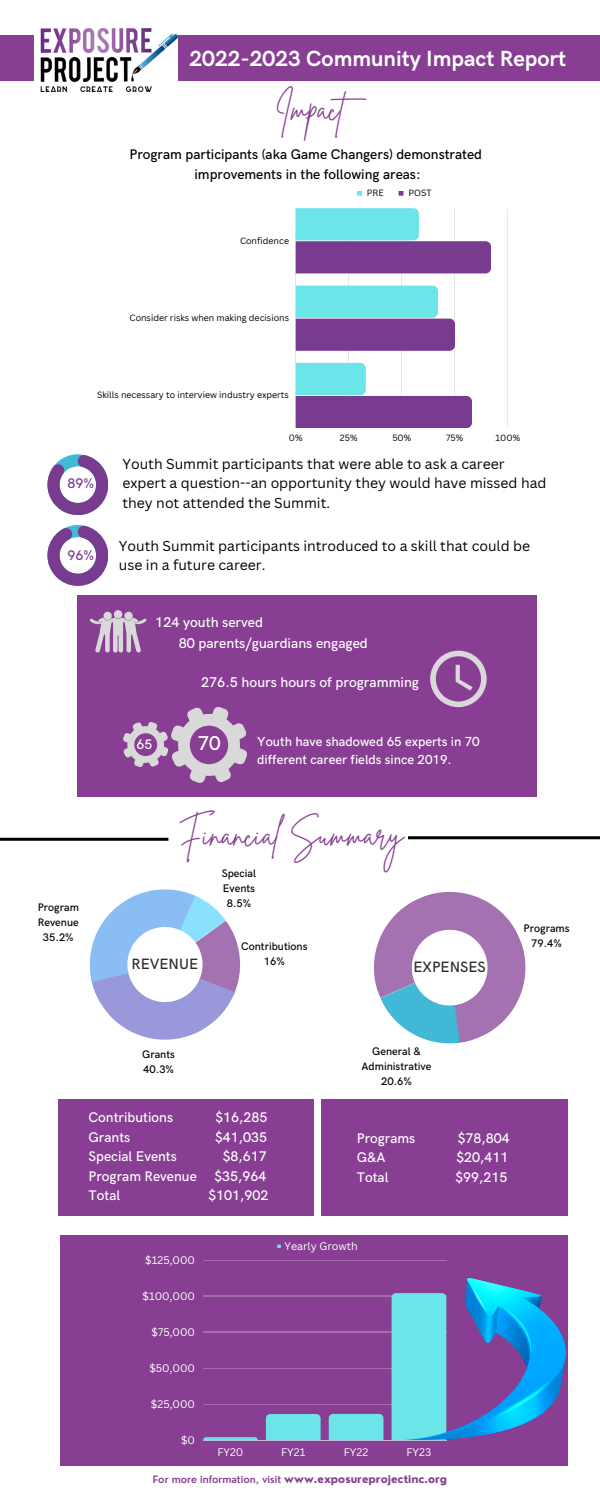
<style>
.page{position:relative;width:600px;height:1500px;background:#fff}
.page>*{position:absolute;margin:0;border:0;box-sizing:border-box;transform-origin:0 0}
.t1{font:32px "Brittany Signature";color:#883e93}
.t2{font:700 22px "HK Grotesk";color:#fff}
.t3{font:500 20.2px "HK Grotesk";color:#fff}
.t4{font:500 15px "HK Grotesk";color:#2b2d27}
.t5{font:500 14.2px "HK Grotesk";color:#fff}
.t6{font:14px/19.5px "Canva Sans";color:#000}
.t7{font:500 14px "HK Grotesk";color:#fff}
.t8{font:500 14px "HK Grotesk";color:#000}
.t9{font:500 14px "HK Grotesk";color:#783b90}
.t10{font:500 13.9px "HK Grotesk";color:#fff}
.t11{font:500 13.1px/17.9px "HK Grotesk";color:#fff}
.t12{font:500 11px/15px "HK Grotesk";color:#000;text-align:center}
.t13{font:10.7px "Canva Sans";color:#fff}
.t14{font:800 10px "Nourd";color:#883e93}
.t15{font:8.8px "Canva Sans";color:#000}
.s1{font-weight:600}
</style>
<div class="page">
<div style="left:0;top:35px;width:600px;height:45px;background:#883e93"></div>
<img style="left:34px;top:28px;width:144px;height:63px">
<svg style="left:89px;top:889px;width:152px;height:151px"></svg>
<svg style="left:374px;top:891px;width:152px;height:153px"></svg>
<hr style="left:0;top:838px;width:168px;height:3px;background:#000">
<hr style="left:408px;top:836px;width:192px;height:3px;background:#000">
<svg style="left:357px;top:191px;width:5px;height:5px"></svg>
<svg style="left:399px;top:191px;width:4px;height:5px"></svg>
<svg style="left:296px;top:208px;width:212px;height:220px"></svg>
<svg style="left:296px;top:208px;width:195px;height:65px"></svg>
<svg style="left:296px;top:286px;width:159px;height:65px;background:#7c92bd"></svg>
<svg style="left:296px;top:363px;width:176px;height:65px"></svg>
<svg style="left:47px;top:454px;width:61px;height:61px"></svg>
<svg style="left:47px;top:525px;width:61px;height:61px"></svg>
<div style="left:58px;top:1099px;width:510px;height:116px;background:#883e93"></div>
<div style="left:314px;top:1099px;width:6px;height:116px;background:#fff"></div>
<div style="left:78px;top:596px;width:459px;height:201px;background:#883e93"></div>
<svg style="left:123px;top:707px;width:124px;height:76px"></svg>
<svg style="left:90px;top:610px;width:56px;height:43px"></svg>
<svg style="left:430px;top:651px;width:57px;height:56px"></svg>
<div style="left:60px;top:1236px;width:508px;height:230px;background:#883e93"></div>
<svg style="left:277px;top:1245px;width:4px;height:3px"></svg>
<hr style="left:203px;top:1260px;width:243px;height:1px;background:#fff">
<hr style="left:203px;top:1296px;width:243px;height:1px;background:#fff">
<hr style="left:203px;top:1332px;width:243px;height:1px;background:#fff">
<hr style="left:203px;top:1368px;width:243px;height:1px;background:#fff">
<hr style="left:203px;top:1404px;width:243px;height:1px;background:#fff">
<hr style="left:203px;top:1440px;width:243px;height:1px;background:#fff">
<svg style="left:203px;top:1437px;width:55px;height:3px"></svg>
<svg style="left:266px;top:1414px;width:55px;height:26px"></svg>
<svg style="left:329px;top:1414px;width:54px;height:26px"></svg>
<div style="left:392px;top:1293px;width:14px;height:147px;background:#6ce5e8"></div>
<img style="left:406px;top:1279px;width:160px;height:161px">
<p class="t2" style="left:190px;top:47px;width:378px">2022-2023 Community Impact Report</p>
<p class="t1" style="left:275px;top:88px;width:101px">Impact</p>
<p class="t8" style="left:129px;top:147px;width:354px">Program participants (aka Game Changers) demonstrated</p>
<p class="t8" style="left:194px;top:166px;width:228px">improvements in the following areas:</p>
<p class="t15" style="left:240px;top:234px;width:51px">Confidence</p>
<p class="t15" style="left:129px;top:312px;width:161px">Consider risks when making decisions</p>
<p class="t15" style="left:97px;top:389px;width:193px">Skills necessary to interview industry experts</p>
<p class="t15" style="left:367px;top:187px;width:18px">PRE</p>
<p class="t15" style="left:408px;top:187px;width:25px">POST</p>
<p class="t9" style="left:67px;top:475px;width:28px">89%</p>
<p class="t15" style="left:289px;top:431px;width:15px">0%</p>
<p class="t15" style="left:340px;top:431px;width:19px">25%</p>
<p class="t15" style="left:392px;top:431px;width:20px">50%</p>
<p class="t15" style="left:446px;top:431px;width:19px">75%</p>
<p class="t15" style="left:496px;top:431px;width:26px">100%</p>
<p class="t6" style="left:123px;top:454px;width:426px">Youth Summit participants that were able to ask a career expert a question--an opportunity they would have missed had they not attended the Summit.</p>
<p class="t9" style="left:67px;top:547px;width:28px">96%</p>
<p class="t6" style="left:119px;top:536px;width:413px">Youth Summit participants introduced to a skill that could be use in a future career.</p>
<p class="t5" style="left:155px;top:615px;width:109px">124 youth served</p>
<p class="t5" style="left:179px;top:636px;width:191px">80 parents/guardians engaged</p>
<p class="t5" style="left:201px;top:674px;width:220px">276.5 hours hours of programming</p>
<p class="t12" style="left:38px;top:900px;width:43px;text-align:left">Program<br>Revenue</p>
<p class="t12" style="left:43px;top:930px;width:32px">35.2%</p>
<p class="t10" style="left:137px;top:736px;width:17px">65</p>
<p class="t3" style="left:198px;top:732px;width:25px">70</p>
<p class="t11" style="left:257px;top:733px;width:224px">Youth have shadowed 65 experts in 70 different career fields since 2019.</p>
<p class="t1" style="left:178px;top:814px;width:227px">Financial Summary</p>
<p class="t12" style="left:222px;top:866px;width:36px">Special</p>
<p class="t12" style="left:223px;top:881px;width:34px">Events</p>
<p class="t12" style="left:227px;top:896px;width:26px">8.5%</p>
<p class="t12" style="left:241px;top:939px;width:68px">Contributions<br>16%</p>
<p class="t4" style="left:132px;top:956px;width:68px">REVENUE</p>
<p class="t4" style="left:414px;top:959px;width:74px">EXPENSES</p>
<p class="t12" style="left:524px;top:922px;width:48px">Programs</p>
<p class="t12" style="left:531px;top:937px;width:32px">79.4%</p>
<p class="t12" style="left:142px;top:1047px;width:34px">Grants</p>
<p class="t12" style="left:143px;top:1062px;width:32px">40.3%</p>
<p class="t7" style="left:89px;top:1110px;width:86px">Contributions</p>
<p class="t7" style="left:216px;top:1110px;width:53px">$16,285</p>
<p class="t7" style="left:89px;top:1129px;width:43px">Grants</p>
<p class="t7" style="left:215px;top:1129px;width:53px">$41,035</p>
<p class="t7" style="left:89px;top:1149px;width:90px">Special Events</p>
<p class="t7" style="left:223px;top:1149px;width:45px">$8,617</p>
<p class="t7" style="left:89px;top:1168px;width:110px">Program Revenue</p>
<p class="t7" style="left:215px;top:1168px;width:53px">$35,964</p>
<p class="t7" style="left:89px;top:1188px;width:33px">Total</p>
<p class="t7" style="left:209px;top:1188px;width:61px">$101,902</p>
<p class="t13" style="left:145px;top:1252px;width:51px">$125,000</p>
<p class="t13" style="left:142px;top:1288px;width:54px">$100,000</p>
<p class="t13" style="left:152px;top:1324px;width:45px">$75,000</p>
<p class="t13" style="left:149px;top:1360px;width:47px">$50,000</p>
<p class="t13" style="left:151px;top:1397px;width:46px">$25,000</p>
<p class="t13" style="left:181px;top:1433px;width:16px">$0</p>
<p class="t12" style="left:362px;top:1044px;width:71px">General &amp;<br>Administrative</p>
<p class="t12" style="left:381px;top:1074px;width:32px">20.6%</p>
<p class="t7" style="left:357px;top:1130px;width:60px">Programs</p>
<p class="t7" style="left:458px;top:1130px;width:53px">$78,804</p>
<p class="t7" style="left:357px;top:1150px;width:30px">G&amp;A</p>
<p class="t7" style="left:456px;top:1150px;width:53px">$20,411</p>
<p class="t7" style="left:357px;top:1169px;width:33px">Total</p>
<p class="t7" style="left:456px;top:1169px;width:53px">$99,215</p>
<p class="t13" style="left:284px;top:1239px;width:75px">Yearly Growth</p>
<p class="t13" style="left:217px;top:1444px;width:28px">FY20</p>
<p class="t13" style="left:281px;top:1444px;width:26px">FY21</p>
<p class="t13" style="left:344px;top:1444px;width:26px">FY22</p>
<p class="t13" style="left:407px;top:1444px;width:26px">FY23</p>
<p class="t14" style="left:153px;top:1473px;width:296px"><span class="s1">For more information, visit</span> www.exposureprojectinc.org</p>
</div>
